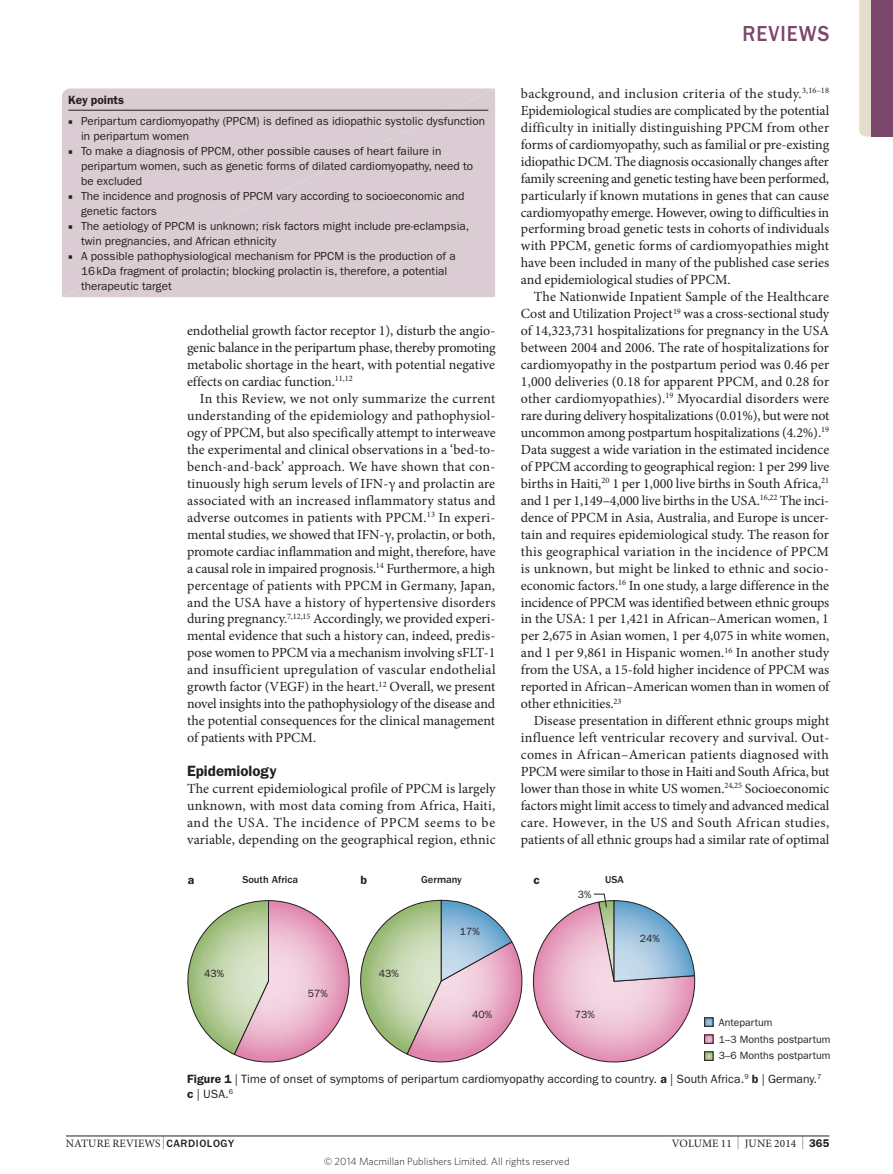
<style>
.page{position:relative;width:893px;height:1174px;background:#fff}
.page>*{position:absolute;margin:0;border:0;box-sizing:border-box;transform-origin:0 0}
.t1{font:500 22.5px "ITC Franklin Gothic Std";letter-spacing:.05em;color:#7b476a;scale:.9 1}
.Head_1{font:600 15px "ITC Franklin Gothic Std";color:#231f20}
.Body_text{font:13.95px/17px "Minion Pro";letter-spacing:-.005em;color:#231f20;text-align:justify}
.Body_first{font:13.95px/17px "Minion Pro";color:#231f20;text-align:justify}
.Figure_caption{font:12px/15px "ITC Franklin Gothic Std";letter-spacing:.005em;color:#231f20}
.Box_title{font:600 12px "ITC Franklin Gothic Std";color:#231f20}
.Box_body_bullet{font:11.7px/15px "ITC Franklin Gothic Std";color:#231f20}
.t2{font:11.25px "Minion Pro";letter-spacing:.01em;color:#231f20}
.t3{font:10.5px/16.5px "ITC Franklin Gothic Std";color:#231f20}
.t4{font:300 10.5px "Whitney";color:#1d1d1b}
.t5{font:500 10.5px "ITC Franklin Gothic Std";color:#231f20}
.s1{font-family:"Minion Pro"}
.s2{font-weight:600}
.s3{font-size:12.9px}
.s4{font-family:"ITC Franklin Gothic Std";font-weight:500;font-size:10.95px}
.s5{font-family:"ITC Franklin Gothic Std";font-weight:600}
</style>
<div class="page">
<hr style="left:66px;top:1135px;width:763px;height:1px;background:#231f20">
<div style="left:62px;top:88px;width:433px;height:209px;background:#dbccd3"></div>
<hr style="left:68px;top:110px;width:420px;height:1px;background:#231f20">
<svg style="left:706px;top:1053px;width:5px;height:5px"></svg>
<div style="left:704px;top:1051px;width:9px;height:9px;border:1px solid #231f20"></div>
<svg style="left:706px;top:1019px;width:5px;height:5px"></svg>
<div style="left:704px;top:1017px;width:9px;height:9px;border:1px solid #231f20"></div>
<svg style="left:706px;top:1036px;width:5px;height:5px"></svg>
<div style="left:704px;top:1034px;width:9px;height:9px;border:1px solid #231f20"></div>
<svg style="left:187px;top:893px;width:509px;height:170px"></svg>
<svg style="left:859px;top:0;width:13px;height:137px;background:#ded3c6"></svg>
<div style="left:872px;top:0;width:21px;height:137px;background:#7b476a"></div>
<p class="Box_title" style="left:68px;top:92px;width:57px">Key points</p>
<p class="Box_body_bullet" style="left:81px;top:114px;width:405px;text-indent:-13px"><span class="s1">■</span> Peripartum cardiomyopathy (PPCM) is defined as idiopathic systolic dysfunction in peripartum women</p>
<p class="Box_body_bullet" style="left:81px;top:144px;width:394px;text-indent:-13px"><span class="s1">■</span> To make a diagnosis of PPCM, other possible causes of heart failure in peripartum women, such as genetic forms of dilated cardiomyopathy, need to be excluded</p>
<p class="Box_body_bullet" style="left:81px;top:189px;width:385px;text-indent:-13px"><span class="s1">■</span> The incidence and prognosis of PPCM vary according to socioeconomic and genetic factors</p>
<p class="Box_body_bullet" style="left:81px;top:219px;width:390px;text-indent:-13px"><span class="s1">■</span> The aetiology of PPCM is unknown; risk factors might include pre-eclampsia, twin pregnancies, and African ethnicity</p>
<p class="Box_body_bullet" style="left:81px;top:249px;width:376px;text-indent:-13px"><span class="s1">■</span> A possible pathophysiological mechanism for PPCM is the production of a<br>16kDa fragment of prolactin; blocking prolactin is, therefore, a potential therapeutic target</p>
<p class="Body_text" style="left:187px;top:322px;width:310px">endothelial growth factor receptor 1), disturb the angio&shy;genic balance in the peripartum phase, thereby promoting metabolic shortage in the heart, with potential negative effects on cardiac function.<sup>11,12</sup></p>
<p class="Body_text" style="left:187px;top:390px;width:310px;text-indent:13px">In this Review, we not only summarize the current understanding of the epidemiology and pathophysiol&shy;ogy of PPCM, but also specifically attempt to interweave the experimental and clinical observations in a ‘bed-to&shy;bench-and-back’ approach. We have shown that con&shy;tinuously high serum levels of IFN‑γ and prolactin are associated with an increased inflammatory status and adverse outcomes in patients with PPCM.<sup>13</sup> In experi&shy;mental studies, we showed that IFN‑γ, prolactin, or both, promote cardiac inflammation and might, therefore, have a causal role in impaired prognosis.<sup>14</sup> Furthermore, a high percentage of patients with PPCM in Germany, Japan, and the USA have a history of hypertensive disorders during pregnancy.<sup>7,12,15</sup> Accordingly, we provided experi&shy;mental evidence that such a history can, indeed, predis&shy;pose women to PPCM via a mechanism involving sFLT‑1 and insufficient upregulation of vascular endothelial growth factor (VEGF) in the heart.<sup>12</sup> Overall, we present novel insights into the pathophysiology of the disease and the potential consequences for the clinical management of patients with PPCM.</p>
<p class="Head_1" style="left:187px;top:762px;width:91px">Epidemiology</p>
<p class="Body_first" style="left:187px;top:780px;width:310px">The current epidemiological profile of PPCM is largely unknown, with most data coming from Africa, Haiti, and the USA. The incidence of PPCM seems to be variable, depending on the geographical region, ethnic</p>
<p class="t1" style="left:742px;top:21px;width:98px">REVIEWS</p>
<p class="Body_first" style="left:521px;top:85px;width:310px">background, and inclusion criteria of the study.<sup>3,16–18<br></sup>Epidemiological studies are complicated by the potential difficulty in initially distinguishing PPCM from other forms of cardiomyopathy, such as familial or pre-existing idiopathic DCM. The diagnosis occasionally changes after family screening and genetic testing have been performed, particularly if known mutations in genes that can cause cardiomyopathy emerge. However, owing to difficulties in performing broad genetic tests in cohorts of individuals with PPCM, genetic forms of cardiomyopathies might have been included in many of the published case series and epidemiological studies of PPCM.</p>
<p class="Body_text" style="left:521px;top:288px;width:310px;text-indent:13px">The Nationwide Inpatient Sample of the Healthcare Cost and Utilization Project<sup>19</sup> was a cross-sectional study of 14,323,731 hospitalizations for pregnancy in the USA between 2004 and 2006. The rate of hospitalizations for cardiomyopathy in the postpartum period was 0.46 per 1,000 deliveries (0.18 for apparent PPCM, and 0.28 for other cardiomyopathies).<sup>19</sup> Myocardial disorders were rare during delivery hospitalizations (0.01%), but were not uncommon among postpartum hospitalizations (4.2%).<sup>19<br></sup>Data suggest a wide variation in the estimated incidence of PPCM according to geographical region: 1 per 299 live births in Haiti,<sup>20</sup> 1 per 1,000 live births in South Africa,<sup>21 </sup>and 1 per 1,149–4,000 live births in the USA.<sup>16,22</sup> The inci&shy;dence of PPCM in Asia, Australia, and Europe is uncer&shy;tain and requires epidemiological study. The reason for this geographical variation in the incidence of PPCM is unknown, but might be linked to ethnic and socio&shy;economic factors.<sup>16</sup> In one study, a large difference in the incidence of PPCM was identified between ethnic groups in the USA: 1 per 1,421 in African–American women, 1 per 2,675 in Asian women, 1 per 4,075 in white women, and 1 per 9,861 in Hispanic women.<sup>16</sup> In another study from the USA, a 15‑fold higher incidence of PPCM was reported in African–American women than in women of other ethnicities.<sup>23</sup></p>
<p class="Body_text" style="left:521px;top:712px;width:310px;text-align:left;text-indent:13px">Disease presentation in different ethnic groups might influence left ventricular recovery and survival. Out&shy;comes in African–American patients diagnosed with PPCM were similar to those in Haiti and South Africa, but lower than those in white US women.<sup>24,25</sup> Socioeconomic factors might limit access to timely and advanced medical care. However, in the US and South African studies, patients of all ethnic groups had a similar rate of optimal</p>
<p class="Box_title" style="left:188px;top:873px;width:8px">a</p>
<p class="t5" style="left:242px;top:873px;width:57px">South Africa</p>
<p class="Box_title" style="left:361px;top:873px;width:8px">b</p>
<p class="t5" style="left:421px;top:873px;width:42px">Germany</p>
<p class="Box_title" style="left:533px;top:873px;width:8px">c</p>
<p class="t5" style="left:605px;top:873px;width:20px">USA</p>
<p class="t3" style="left:204px;top:965px;width:21px">43%</p>
<p class="t3" style="left:308px;top:985px;width:21px">57%</p>
<p class="t3" style="left:379px;top:965px;width:21px">43%</p>
<p class="t3" style="left:460px;top:923px;width:21px">17%</p>
<p class="t3" style="left:472px;top:1006px;width:21px">40%</p>
<p class="t3" style="left:578px;top:886px;width:15px">3%</p>
<p class="t3" style="left:575px;top:1006px;width:21px">73%</p>
<p class="t3" style="left:640px;top:930px;width:21px">24%</p>
<p class="t3" style="left:719px;top:1014px;width:113px">Antepartum<br>1–3 Months postpartum<br>3–6 Months postpartum</p>
<p class="Figure_caption" style="left:187px;top:1071px;width:636px"><span class="s2">Figure 1</span> | Time of onset of symptoms of peripartum cardiomyopathy according to country. <span class="s2">a</span> | South Africa.<sup>9</sup> <span class="s2">b</span> | Germany.<sup>7 </sup><span class="s2">c</span> | USA.<sup>6</sup></p>
<p class="t2" style="left:66px;top:1135px;width:170px">NATURE REVIEWS <span class="s3">|</span> <span class="s4">CARDIOLOGY</span></p>
<p class="t2" style="left:672px;top:1135px;width:159px">VOLUME 11 <span class="s3">|</span> JUNE 2014 <span class="s3">|</span> <span class="s5">365</span></p>
<p class="t4" style="left:324px;top:1154px;width:247px">© 2014 Macmillan Publishers Limited. All rights reserved</p>
</div>
